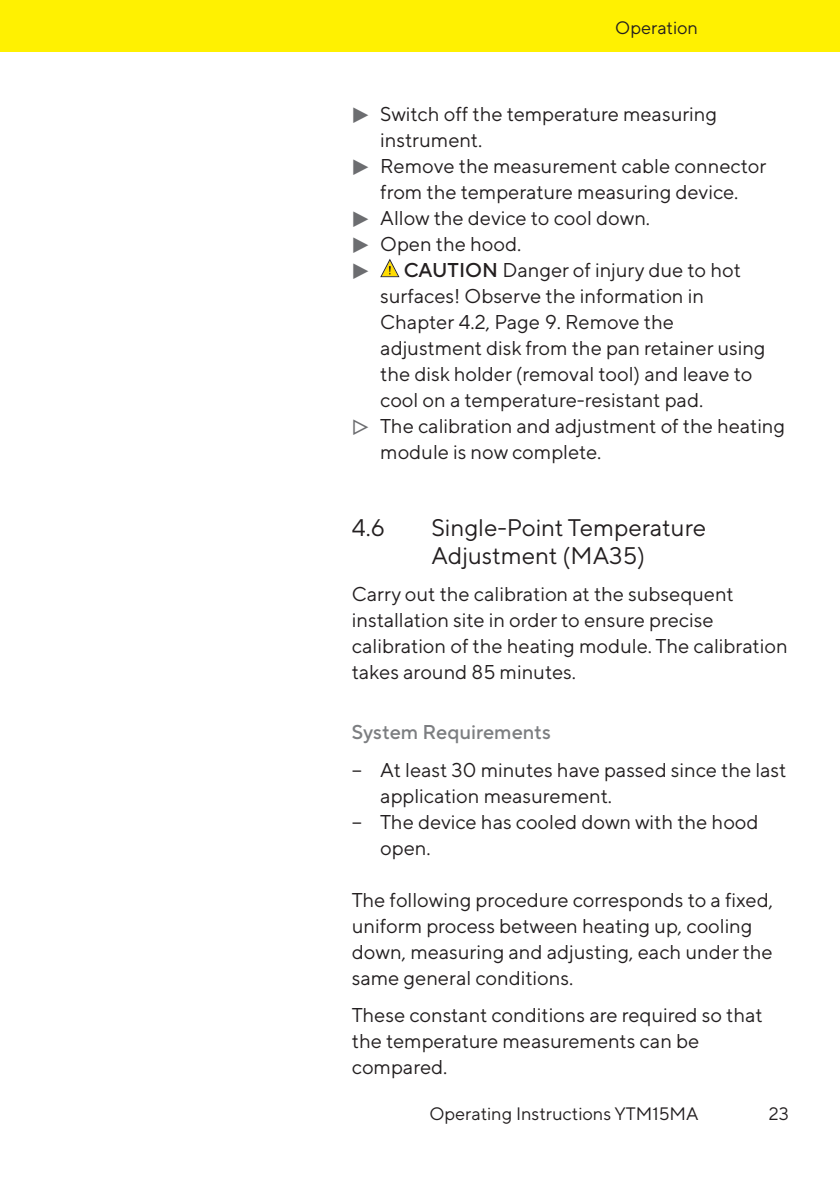
<style>
.page{position:relative;width:840px;height:1191px;background:#fff}
.page>*{position:absolute;margin:0;border:0;box-sizing:border-box;transform-origin:0 0}
.t1{font:24px/28px "TT Norms Pro";color:#231f20}
.t2{font:20px/26px "TT Norms Pro";color:#231f20}
.t3{font:500 20px "TT Norms Pro";color:#7c7e81}
.t4{font:20px "PIK7";color:#6c6d70}
.t5{font:18px "TT Norms Pro";color:#231f20}
.s1{font-family:"PIK7";color:#6c6d70}
.s2{font-weight:500}
</style>
<div class="page">
<div style="left:0;top:0;width:839px;height:51px;background:#fff101"></div>
<svg style="left:380px;top:259px;width:19px;height:18px"></svg>
<p class="t5" style="left:615px;top:15px;width:84px">Operation</p>
<p class="t2" style="left:351px;top:99px;width:366px"><span class="s1">t</span> Switch off the temperature measuring</p>
<p class="t2" style="left:380px;top:125px;width:103px">instrument.</p>
<p class="t2" style="left:351px;top:151px;width:415px"><span class="s1">t</span> Remove the measurement cable connector</p>
<p class="t2" style="left:380px;top:177px;width:359px">from the temperature measuring device.</p>
<p class="t2" style="left:351px;top:203px;width:299px"><span class="s1">t</span> Allow the device to cool down.</p>
<p class="t2" style="left:351px;top:229px;width:171px"><span class="s1">t</span> Open the hood.</p>
<p class="t4" style="left:351px;top:263px;width:20px">t</p>
<p class="t2" style="left:403px;top:255px;width:338px"><span class="s2">CAUTION</span> Danger of injury due to hot</p>
<p class="t2" style="left:380px;top:281px;width:325px">surfaces! Observe the information in</p>
<p class="t2" style="left:380px;top:307px;width:295px">Chapter 4.2, Page 9. Remove the</p>
<p class="t2" style="left:380px;top:333px;width:386px">adjustment disk from the pan retainer using</p>
<p class="t2" style="left:380px;top:359px;width:373px">the disk holder (removal tool) and leave to</p>
<p class="t2" style="left:380px;top:385px;width:324px">cool on a temperature-resistant pad.</p>
<p class="t2" style="left:351px;top:411px;width:434px"><span class="s1">y</span> The calibration and adjustment of the heating</p>
<p class="t2" style="left:380px;top:437px;width:222px">module is now complete.</p>
<p class="t1" style="left:351px;top:511px;width:35px">4.6</p>
<p class="t1" style="left:431px;top:511px;width:276px">Single-Point Temperature<br>Adjustment (MA35)</p>
<p class="t2" style="left:351px;top:580px;width:437px">Carry out the calibration at the subsequent installation site in order to ensure precise calibration of the heating module. The calibration takes around 85 minutes.</p>
<p class="t3" style="left:351px;top:717px;width:200px">System Requirements</p>
<p class="t2" style="left:351px;top:755px;width:436px">− At least 30 minutes have passed since the last</p>
<p class="t2" style="left:380px;top:781px;width:233px">application measurement.</p>
<p class="t2" style="left:351px;top:807px;width:408px">− The device has cooled down with the hood</p>
<p class="t2" style="left:380px;top:833px;width:52px">open.</p>
<p class="t2" style="left:351px;top:885px;width:422px">The following procedure corresponds to a fixed, uniform process between heating up, cooling down, measuring and adjusting, each under the same general conditions.</p>
<p class="t2" style="left:351px;top:1000px;width:412px">These constant conditions are required so that the temperature measurements can be compared.</p>
<p class="t5" style="left:429px;top:1100px;width:270px">Operating Instructions YTM15MA</p>
<p class="t5" style="left:768px;top:1100px;width:21px">23</p>
</div>
